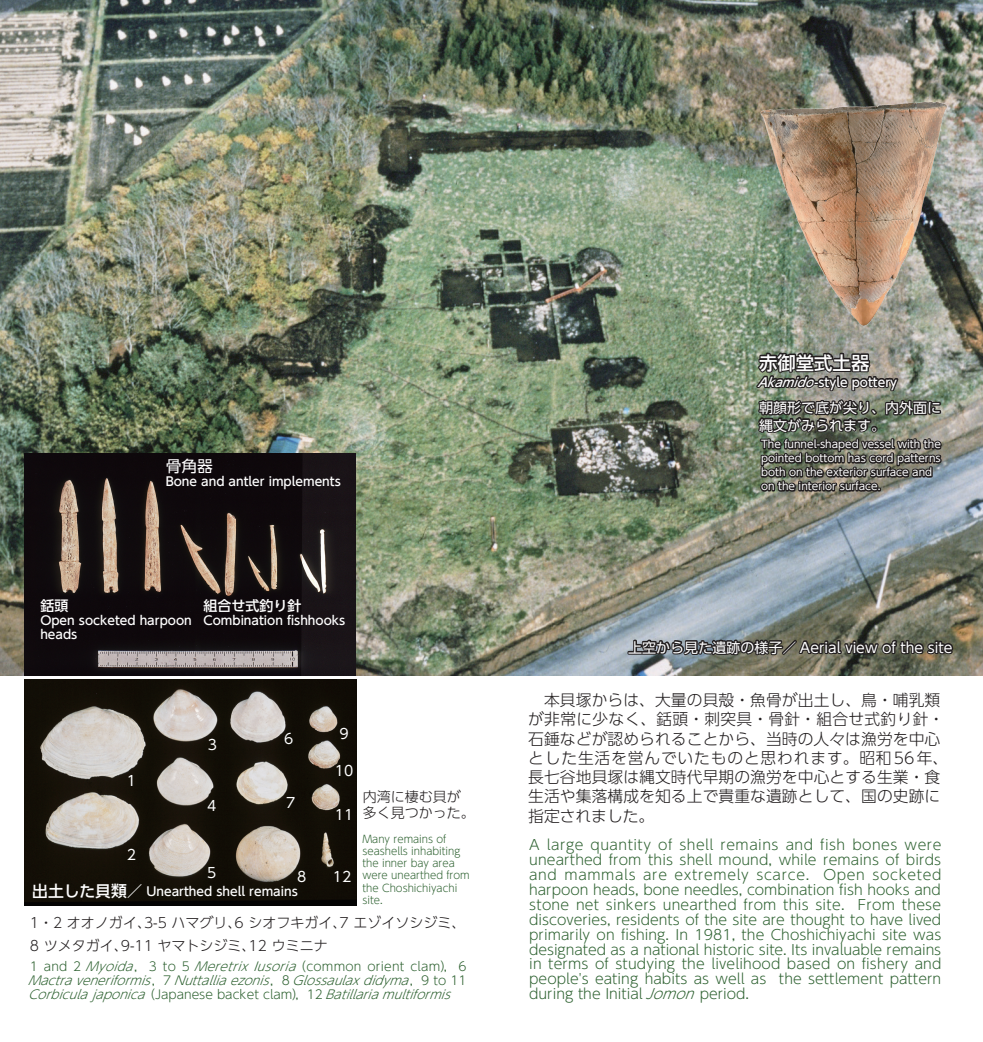
<style>
.page{position:relative;width:983px;height:1042px;background:#fff}
.page>*{position:absolute;margin:0;border:0;box-sizing:border-box;transform-origin:0 0}
.t1{font:500 18.38px "UD Shin Go Pro";color:#fff}
.t2{font:300 15.75px/19.2px "UD Shin Go Pro";letter-spacing:.005em;color:#231f20}
.t3{font:15.75px "UD Shin Go Pro";color:#fff}
.t4{font:300 14px/14.9px "UD Shin Go Pro";letter-spacing:.005em;color:#2d6130;text-align:justify}
.t5{font:300 14px/22.8px "UD Shin Go Pro";color:#231f20}
.t6{font:14px/17.5px "UD Shin Go Pro";color:#fff}
.t7{font:500 14px "UD Shin Go Pro";color:#fff}
.t8{font:italic 300 12.25px/14px "UD Shin Go Pro";color:#2d6130;text-align:justify}
.t9{font:500 12.25px/14px "UD Shin Go Pro";color:#fff}
.t10{font:10.5px/14px "UD Shin Go Pro";color:#fff}
.t11{font:300 10.5px/12.2px "UD Shin Go Pro";color:#2d6130;scale:.96 1}
.s1{font-size:15.75px}
.s2{font-style:normal}
.s3{font-style:italic}
</style>
<div class="page">
<img style="left:0;top:0;width:982px;height:675px">
<img style="left:756px;top:73px;width:201px;height:273px">
<svg style="left:626px;top:627px;width:328px;height:34px;background:#61645e"></svg>
<svg style="left:752px;top:315px;width:191px;height:219px;background:#71746c"></svg>
<img style="left:25px;top:680px;width:331px;height:225px">
<img style="left:24px;top:454px;width:331px;height:221px">
<p class="t3" style="left:166px;top:453px;width:49px">骨角器</p>
<p class="t9" style="left:166px;top:474px;width:177px">Bone and antler implements</p>
<p class="t7" style="left:40px;top:594px;width:30px">銛頭</p>
<p class="t9" style="left:40px;top:613px;width:153px">Open socketed harpoon heads</p>
<p class="t7" style="left:203px;top:594px;width:99px">組合せ式釣り針</p>
<p class="t9" style="left:203px;top:613px;width:143px">Combination fishhooks</p>
<p class="t6" style="left:127px;top:771px;width:11px">1</p>
<p class="t6" style="left:127px;top:845px;width:11px">2</p>
<p class="t6" style="left:284px;top:729px;width:11px">6</p>
<p class="t6" style="left:339px;top:724px;width:11px">9</p>
<p class="t6" style="left:335px;top:761px;width:20px">10</p>
<p class="t6" style="left:335px;top:806px;width:20px">11</p>
<p class="t6" style="left:208px;top:735px;width:11px">3</p>
<p class="t6" style="left:207px;top:796px;width:11px">4</p>
<p class="t6" style="left:286px;top:793px;width:11px">7</p>
<p class="t6" style="left:207px;top:863px;width:11px">5</p>
<p class="t6" style="left:297px;top:868px;width:11px">8</p>
<p class="t9" style="left:32px;top:884px;width:267px"><span class="s1">出土した貝類／</span> Unearthed shell remains</p>
<p class="t6" style="left:333px;top:867px;width:20px">12</p>
<p class="t5" style="left:362px;top:788px;width:113px;line-height:15.8px">内湾に棲む貝が多く見つかった。</p>
<p class="t11" style="left:362px;top:832px;width:113px">Many remains of seashells inhabiting the inner bay area were unearthed from the Choshichiyachi site.</p>
<p class="t5" style="left:30px;top:910px;width:437px">1・2 オオノガイ、3-5 ハマグリ、6 シオフキガイ、7 エゾイソシジミ、<br>8 ツメタガイ、9-11 ヤマトシジミ、12 ウミニナ</p>
<p class="t8" style="left:28px;top:959px;width:440px"><span class="s2">1 a n d 2</span> Myoida <span class="s2">, 3 to 5</span> MeretrixIusoria<span class="s2">（c o m m o n o r i e n t c la m ）, 6<br></span>Mactraveneriformis <span class="s2">, 7</span> Nuttalliaezonis <span class="s2">, 8</span> Glossaulaxdidyma<span class="s2">, 9 t o 1 1<br></span>Corbiculajaponica<span class="s2">（ J a p a n e s e b a c k e t c l a m ）, 1 2</span> Batillariamultiformis</p>
<h1 class="t1" style="left:758px;top:348px;width:112px">赤御堂式土器</h1>
<p class="t9" style="left:757px;top:375px;width:141px"><span class="s3">Akamido</span>-style pottery</p>
<p class="t6" style="left:758px;top:398px;width:183px">朝顔形で底が尖り、内外面に縄文がみられます。</p>
<p class="t10" style="left:760px;top:437px;width:181px">The funnel-shaped vessel with the pointed bottom has cord patterns both on the exterior surface and on the interior surface.</p>
<p class="t6" style="left:628px;top:638px;width:326px">上空から見た遺跡の様子／ Aerial view of the site</p>
<p class="t2" style="left:528px;top:690px;width:421px">　本貝塚からは、大量の貝殻・魚骨が出土し、鳥・哺乳類が非常に少なく、銛頭・刺突具・骨針・組合せ式釣り針・石錘などが認められることから、当時の人々は漁労を中心とした生活を営んでいたものと思われます。昭和56年、長七谷地貝塚は縄文時代早期の漁労を中心とする生業・食生活や集落構成を知る上で貴重な遺跡として、国の史跡に指定されました。</p>
<p class="t4" style="left:529px;top:837px;width:413px">A large quantity of shell remains and fish bones were unearthed from this shell mound, while remains of birds and mammals are extremely scarce. Open socketed harpoon heads, bone needles, combination fish hooks and stone net sinkers unearthed from this site. From these discoveries, residents of the site are thought to have lived primarily on fishing. In 1981, the Choshichiyachi site was designated as a national historic site. Its invaluable remains in terms of studying the livelihood based on fishery and people's eating habits as well as the settlement pattern during the Initial <span class="s3">Jomon</span>period.</p>
</div>
